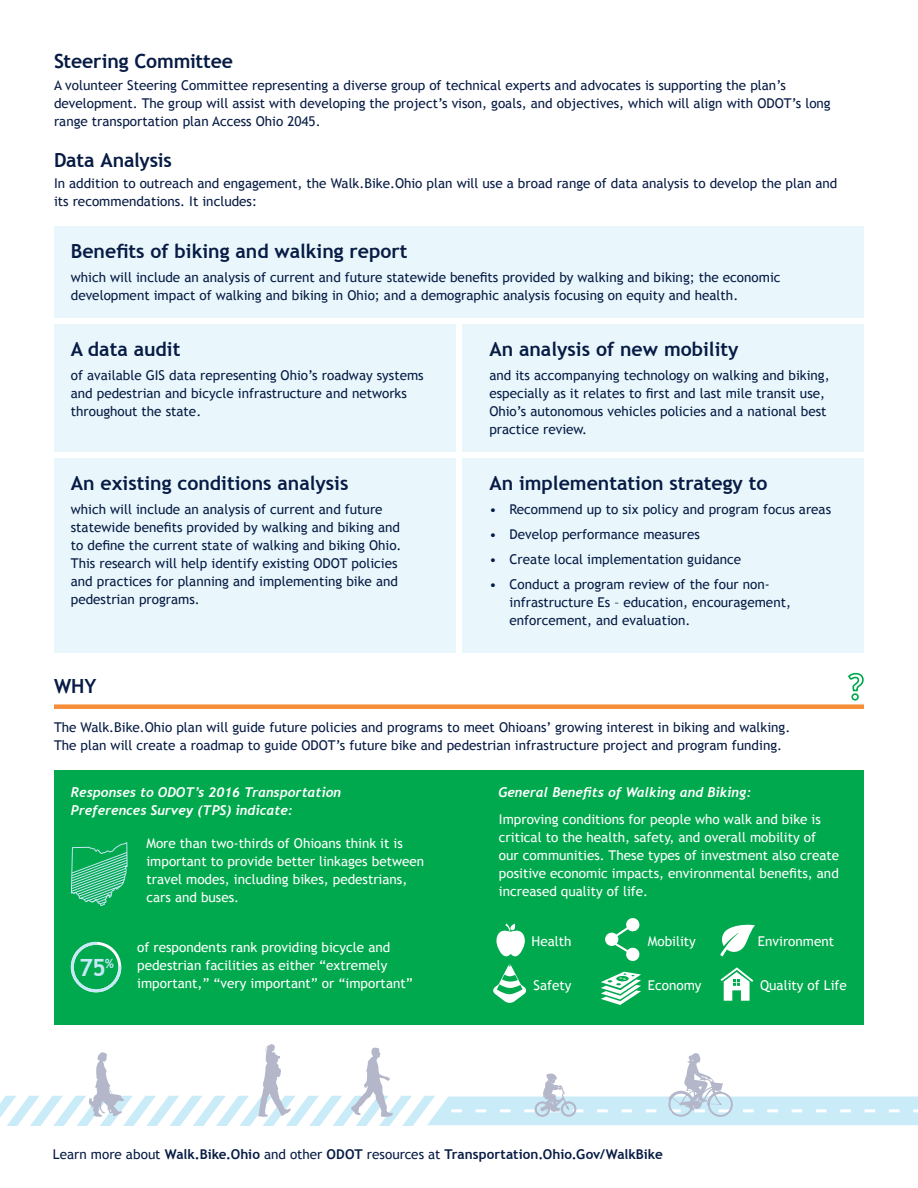
<style>
.page{position:relative;width:918px;height:1188px;background:#fff}
.page>*{position:absolute;margin:0;border:0;box-sizing:border-box;transform-origin:0 0}
.Body{font:700 23.7px "Trebuchet MS";color:#c6e8f7}
.t1{font:700 19.5px "Trebuchet MS";color:#071b44}
.Body-2{font:13.5px/18px "Trebuchet MS";color:#071b44}
.Body-3{font:13.5px/18px "Trebuchet MS";color:#fff}
.Body-4{font:italic 700 13.5px/18px "Trebuchet";color:#fff}
.t2{font:700 13.5px "Trebuchet MS";color:#071b44}
.s1{font-weight:400}
</style>
<div class="page">
<svg style="left:0;top:1044px;width:918px;height:82px"></svg>
<div style="left:54px;top:226px;width:810px;height:92px;background:#e9f7fc"></div>
<div style="left:54px;top:324px;width:402px;height:128px;background:#e9f7fc"></div>
<div style="left:54px;top:458px;width:402px;height:195px;background:#e9f7fc"></div>
<div style="left:462px;top:324px;width:402px;height:128px;background:#e9f7fc"></div>
<div style="left:462px;top:458px;width:402px;height:195px;background:#e9f7fc"></div>
<div style="left:54px;top:770px;width:810px;height:254px;background:#00a94d"></div>
<svg style="left:71px;top:842px;width:57px;height:64px"></svg>
<div style="left:54px;top:704px;width:810px;height:5px;background:#f68d38"></div>
<svg style="left:70px;top:941px;width:52px;height:52px"></svg>
<svg style="left:848px;top:673px;width:16px;height:28px"></svg>
<svg style="left:601px;top:972px;width:40px;height:33px"></svg>
<svg style="left:720px;top:924px;width:35px;height:32px"></svg>
<svg style="left:608px;top:918px;width:32px;height:43px"></svg>
<div style="left:605px;top:933px;width:13px;height:13px;background:#fff;border-radius:50%"></div>
<svg style="left:496px;top:923px;width:29px;height:33px"></svg>
<svg style="left:493px;top:965px;width:33px;height:38px"></svg>
<svg style="left:720px;top:967px;width:34px;height:34px"></svg>
<h1 class="t1" style="left:54px;top:49px;width:181px">Steering Committee</h1>
<p class="Body-2" style="left:54px;top:76px;width:778px">A volunteer Steering Committee representing a diverse group of technical experts and advocates is supporting the plan’s development. The group will assist with developing the project’s vison, goals, and objectives, which will align with ODOT’s long range transportation plan Access Ohio 2045.</p>
<h1 class="t1" style="left:54px;top:148px;width:119px">Data Analysis</h1>
<p class="Body-2" style="left:54px;top:175px;width:785px">In addition to outreach and engagement, the Walk.Bike.Ohio plan will use a broad range of data analysis to develop the plan and its recommendations. It includes:</p>
<p class="t1" style="left:71px;top:239px;width:338px">Benefits of biking and walking report</p>
<p class="Body-2" style="left:71px;top:269px;width:711px">which will include an analysis of current and future statewide benefits provided by walking and biking; the economic development impact of walking and biking in Ohio; and a demographic analysis focusing on equity and health.</p>
<p class="t1" style="left:71px;top:337px;width:111px">A data audit</p>
<p class="t1" style="left:489px;top:337px;width:251px">An analysis of new mobility</p>
<p class="Body-2" style="left:71px;top:367px;width:354px">of available GIS data representing Ohio’s roadway systems and pedestrian and bicycle infrastructure and networks throughout the state.</p>
<p class="Body-2" style="left:489px;top:367px;width:342px">and its accompanying technology on walking and biking, especially as it relates to first and last mile transit use, Ohio’s autonomous vehicles policies and a national best practice review.</p>
<p class="t1" style="left:71px;top:471px;width:279px">An existing conditions analysis</p>
<p class="t1" style="left:489px;top:471px;width:280px">An implementation strategy to</p>
<p class="Body-2" style="left:71px;top:501px;width:332px">which will include an analysis of current and future statewide benefits provided by walking and biking and to define the current state of walking and biking Ohio.<br>This research will help identify existing ODOT policies and practices for planning and implementing bike and pedestrian programs.</p>
<p class="Body-2" style="left:489px;top:501px;width:343px">• Recommend up to six policy and program focus areas</p>
<p class="Body-2" style="left:489px;top:526px;width:212px">• Develop performance measures</p>
<p class="Body-2" style="left:489px;top:550px;width:254px">• Create local implementation guidance</p>
<p class="Body-2" style="left:510px;top:575px;width:283px;text-indent:-20px">• Conduct a program review of the four non&shy;infrastructure Es – education, encouragement, enforcement, and evaluation.</p>
<h1 class="t1" style="left:54px;top:674px;width:44px">WHY</h1>
<p class="Body-2" style="left:54px;top:719px;width:738px">The Walk.Bike.Ohio plan will guide future policies and programs to meet Ohioans’ growing interest in biking and walking.<br>The plan will create a roadmap to guide ODOT’s future bike and pedestrian infrastructure project and program funding.</p>
<p class="Body-4" style="left:71px;top:783px;width:272px">Responses to ODOT’s 2016 Transportation<br>Preferences Survey (TPS) indicate:</p>
<p class="Body" style="left:79px;top:953px;width:36px">75<sup>%</sup></p>
<p class="Body-3" style="left:146px;top:834px;width:279px">More than two-thirds of Ohioans think it is important to provide better linkages between travel modes, including bikes, pedestrians, cars and buses.</p>
<p class="Body-3" style="left:137px;top:938px;width:277px">of respondents rank providing bicycle and pedestrian facilities as either “extremely important,” “very important” or “important”</p>
<p class="Body-4" style="left:498px;top:783px;width:254px">General Benefits of Walking and Biking:</p>
<p class="Body-3" style="left:499px;top:810px;width:342px">Improving conditions for people who walk and bike is critical to the health, safety, and overall mobility of our communities. These types of investment also create positive economic impacts, environmental benefits, and increased quality of life.</p>
<p class="Body-3" style="left:532px;top:932px;width:41px">Health</p>
<p class="Body-3" style="left:648px;top:932px;width:50px">Mobility</p>
<p class="Body-3" style="left:648px;top:977px;width:55px">Economy</p>
<p class="Body-3" style="left:758px;top:932px;width:78px">Environment</p>
<p class="Body-3" style="left:534px;top:977px;width:39px">Safety</p>
<p class="Body-3" style="left:760px;top:977px;width:88px">Quality of Life</p>
<p class="t2" style="left:53px;top:1146px;width:611px"><span class="s1">Learn more about</span> Walk.Bike.Ohio <span class="s1">and other</span> ODOT <span class="s1">resources at</span> Transportation.Ohio.Gov/WalkBike</p>
</div>
